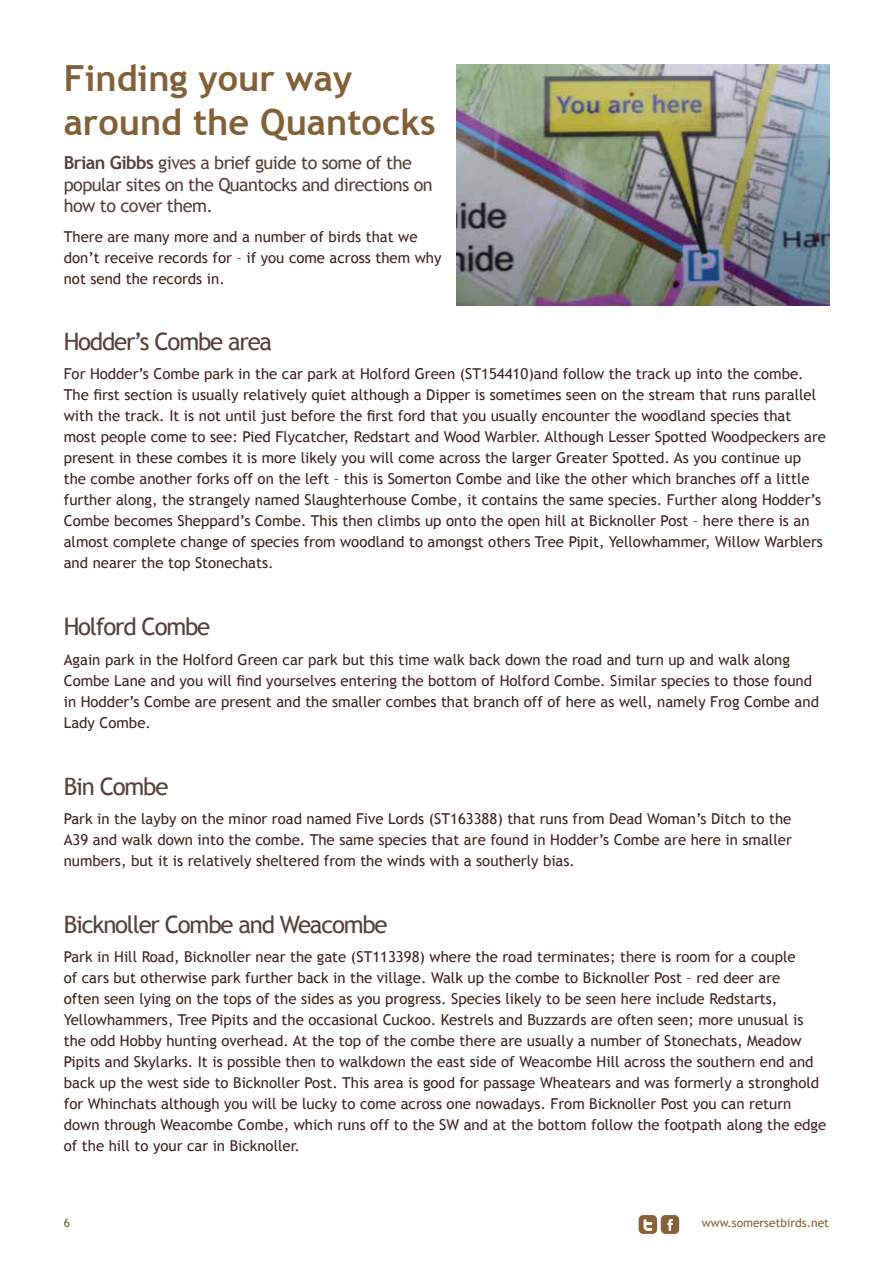
<style>
.page{position:relative;width:893px;height:1263px;background:#fff}
.page>*{position:absolute;margin:0;border:0;box-sizing:border-box;transform-origin:0 0}
.t1{font:700 36px/43.2px "Trebuchet MS";color:#836138}
.t2{font:24px "Trebuchet MS";letter-spacing:-.05em;color:#564039}
.t3{font:18px/21.6px "Trebuchet MS";letter-spacing:-.03em;color:#564039}
.t4{font:15px/21px "Trebuchet MS";color:#3f231f}
.t5{font:12px "Trebuchet MS";color:#836138}
.s1{font-weight:700}
</style>
<div class="page">
<svg style="left:639px;top:1215px;width:40px;height:19px"></svg>
<img style="left:457px;top:65px;width:372px;height:240px">
<h1 class="t1" style="left:64px;top:57px;width:373px">Finding your way around the Quantocks</h1>
<p class="t3" style="left:64px;top:152px;width:370px"><span class="s1">Brian Gibbs</span> gives a brief guide to some of the popular sites on the Quantocks and directions on how to cover them.</p>
<p class="t4" style="left:64px;top:226px;width:379px">There are many more and a number of birds that we don’t receive records for – if you come across them why not send the records in.</p>
<h2 class="t2" style="left:64px;top:327px;width:210px">Hodder’s Combe area</h2>
<p class="t4" style="left:64px;top:364px;width:764px">For Hodder’s Combe park in the car park at Holford Green (ST154410)and follow the track up into the combe.<br>The first section is usually relatively quiet although a Dipper is sometimes seen on the stream that runs parallel with the track. It is not until just before the first ford that you usually encounter the woodland species that most people come to see: Pied Flycatcher, Redstart and Wood Warbler. Although Lesser Spotted Woodpeckers are present in these combes it is more likely you will come across the larger Greater Spotted. As you continue up the combe another forks off on the left – this is Somerton Combe and like the other which branches off a little further along, the strangely named Slaughterhouse Combe, it contains the same species. Further along Hodder’s Combe becomes Sheppard’s Combe. This then climbs up onto the open hill at Bicknoller Post – here there is an almost complete change of species from woodland to amongst others Tree Pipit, Yellowhammer, Willow Warblers and nearer the top Stonechats.</p>
<h2 class="t2" style="left:64px;top:612px;width:148px">Holford Combe</h2>
<p class="t4" style="left:64px;top:649px;width:757px">Again park in the Holford Green car park but this time walk back down the road and turn up and walk along Combe Lane and you will find yourselves entering the bottom of Holford Combe. Similar species to those found in Hodder’s Combe are present and the smaller combes that branch off of here as well, namely Frog Combe and Lady Combe.</p>
<h2 class="t2" style="left:64px;top:772px;width:106px">Bin Combe</h2>
<p class="t4" style="left:64px;top:808px;width:729px;text-align:justify">Park in the layby on the minor road named Five Lords (ST163388) that runs from Dead Woman’s Ditch to the A39 and walk down into the combe. The same species that are found in Hodder’s Combe are here in smaller numbers, but it is relatively sheltered from the winds with a southerly bias.</p>
<h2 class="t2" style="left:64px;top:910px;width:325px">Bicknoller Combe and Weacombe</h2>
<p class="t4" style="left:64px;top:947px;width:764px">Park in Hill Road, Bicknoller near the gate (ST113398) where the road terminates; there is room for a couple<br>of cars but otherwise park further back in the village. Walk up the combe to Bicknoller Post – red deer are<br>often seen lying on the tops of the sides as you progress. Species likely to be seen here include Redstarts, Yellowhammers, Tree Pipits and the occasional Cuckoo. Kestrels and Buzzards are often seen; more unusual is the odd Hobby hunting overhead. At the top of the combe there are usually a number of Stonechats, Meadow Pipits and Skylarks. It is possible then to walkdown the east side of Weacombe Hill across the southern end and back up the west side to Bicknoller Post. This area is good for passage Wheatears and was formerly a stronghold for Whinchats although you will be lucky to come across one nowadays. From Bicknoller Post you can return down through Weacombe Combe, which runs off to the SW and at the bottom follow the footpath along the edge of the hill to your car in Bicknoller.</p>
<p class="t5" style="left:64px;top:1216px;width:8px">6</p>
<p class="t5" style="left:702px;top:1216px;width:129px">www.somersetbirds.net</p>
</div>
